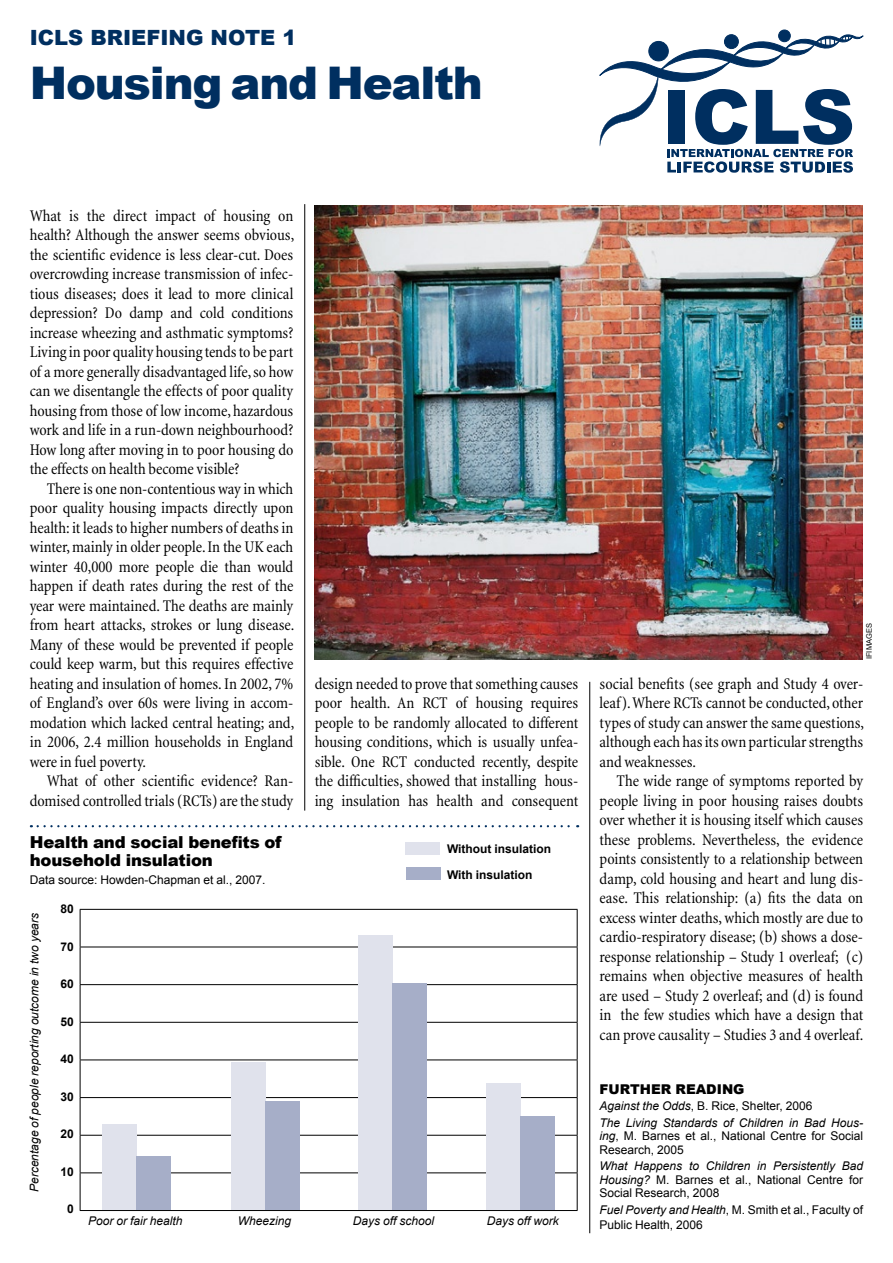
<style>
.page{position:relative;width:893px;height:1263px;background:#fff}
.page>*{position:absolute;margin:0;border:0;box-sizing:border-box;transform-origin:0 0}
.t1{font:900 45px "Arial";color:#002f60}
.t2{font:900 21px "Arial";color:#002f60}
.t3{font:condensed 16.5px/19.5px "Minion";letter-spacing:-.005em;color:#000;text-align:justify}
.t4{font:900 16.5px/18px "Arial";letter-spacing:-.01em;color:#000}
.t5{font:900 13.5px "Arial";color:#000}
.t6{font:12px/13.5px "Arial";color:#000}
.t7{font:italic 12px/16.5px "Arial";color:#000}
.t8{font:700 12px/26.1px "Arial";color:#000}
.t9{font:7.5px "Arial";color:#000}
.s1{font-style:normal}
.s2{font-style:italic}
</style>
<div class="page">
<div style="left:778px;top:30px;width:13px;height:12px;border:1px solid #002f60;border-radius:50%"></div>
<svg style="left:600px;top:31px;width:263px;height:142px"></svg>
<img style="left:315px;top:206px;width:548px;height:453px">
<hr style="left:304px;top:204px;width:1px;height:606px;background:#000">
<hr style="left:589px;top:682px;width:1px;height:551px;background:#000">
<svg style="left:38px;top:825px;width:540px;height:2px"></svg>
<hr style="left:80px;top:909px;width:498px;height:1px;background:#000">
<hr style="left:80px;top:910px;width:1px;height:37px;background:#000">
<hr style="left:577px;top:910px;width:1px;height:37px;background:#000">
<hr style="left:80px;top:947px;width:498px;height:1px;background:#000">
<hr style="left:80px;top:947px;width:1px;height:37px;background:#000">
<hr style="left:577px;top:947px;width:1px;height:37px;background:#000">
<hr style="left:80px;top:984px;width:498px;height:1px;background:#000">
<hr style="left:80px;top:985px;width:1px;height:37px;background:#000">
<hr style="left:577px;top:985px;width:1px;height:37px;background:#000">
<hr style="left:80px;top:1022px;width:498px;height:1px;background:#000">
<hr style="left:80px;top:1023px;width:1px;height:36px;background:#000">
<hr style="left:577px;top:1023px;width:1px;height:36px;background:#000">
<hr style="left:80px;top:1059px;width:498px;height:1px;background:#000">
<hr style="left:80px;top:1060px;width:1px;height:37px;background:#000">
<hr style="left:577px;top:1060px;width:1px;height:37px;background:#000">
<hr style="left:80px;top:1097px;width:498px;height:1px;background:#000">
<hr style="left:80px;top:1098px;width:1px;height:37px;background:#000">
<hr style="left:577px;top:1098px;width:1px;height:37px;background:#000">
<hr style="left:80px;top:1135px;width:498px;height:1px;background:#000">
<hr style="left:80px;top:1135px;width:1px;height:37px;background:#000">
<hr style="left:577px;top:1135px;width:1px;height:37px;background:#000">
<hr style="left:80px;top:1172px;width:498px;height:1px;background:#000">
<hr style="left:80px;top:1173px;width:1px;height:37px;background:#000">
<hr style="left:577px;top:1173px;width:1px;height:37px;background:#000">
<hr style="left:80px;top:1210px;width:498px;height:1px;background:#000">
<div style="left:102px;top:1124px;width:34px;height:85px;background:#e0e2ec"></div>
<div style="left:136px;top:1156px;width:34px;height:53px;background:#a6aec8"></div>
<div style="left:231px;top:1062px;width:34px;height:147px;background:#e0e2ec"></div>
<div style="left:265px;top:1101px;width:34px;height:108px;background:#a6aec8"></div>
<div style="left:359px;top:935px;width:34px;height:274px;background:#e0e2ec"></div>
<div style="left:393px;top:983px;width:34px;height:226px;background:#a6aec8"></div>
<div style="left:486px;top:1083px;width:34px;height:126px;background:#e0e2ec"></div>
<div style="left:520px;top:1115px;width:34px;height:94px;background:#a6aec8"></div>
<div style="left:406px;top:842px;width:34px;height:13px;background:#e0e2ec"></div>
<div style="left:406px;top:867px;width:34px;height:13px;background:#a6aec8"></div>
<p class="t2" style="left:30px;top:26px;width:91px">ICLS BRIE</p>
<p class="t2" style="left:146px;top:26px;width:29px">FING</p>
<p class="t2" style="left:211px;top:26px;width:87px">NOTE 1</p>
<h1 class="t1" style="left:30px;top:58px;width:455px">Housing and Health</h1>
<p class="t3" style="left:30px;top:206px;width:266px">What is the direct impact of housing on health? Although the answer seems obvious, the scientific evidence is less clear-cut. Does overcrowding increase transmission of infec&shy;tious diseases; does it lead to more clinical depression? Do damp and cold conditions increase wheezing and asthmatic symptoms?<br>Living in poor quality housing tends to be part of a more generally disadvantaged life, so how can we disentangle the effects of poor quality housing from those of low income, hazardous work and life in a run-down neighbourhood?<br>How long after moving in to poor housing do the effects on health become visible?</p>
<p class="t3" style="left:30px;top:479px;width:266px;text-indent:17px">There is one non-contentious way in which poor quality housing impacts directly upon health: it leads to higher numbers of deaths in winter, mainly in older people. In the UK each winter 40,000 more people die than would happen if death rates during the rest of the year were maintained. The deaths are mainly from heart attacks, strokes or lung disease.<br>Many of these would be prevented if people could keep warm, but this requires effective heating and insulation of homes. In 2002, 7% of England’s over 60s were living in accom&shy;modation which lacked central heating; and, in 2006, 2.4 million households in England were in fuel poverty.</p>
<p class="t3" style="left:30px;top:772px;width:265px;text-align:right">What of other scientific evidence? Ran&shy;domised controlled trials (RCTs) are the study</p>
<p class="t9" style="left:864px;top:659px;width:37px;rotate:-90deg">IFIMAGES</p>
<p class="t3" style="left:315px;top:674px;width:265px">design needed to prove that something causes poor health. An RCT of housing requires people to be randomly allocated to different housing conditions, which is usually unfea&shy;sible. One RCT conducted recently, despite the difficulties, showed that installing hous&shy;ing insulation has health and consequent</p>
<p class="t3" style="left:600px;top:674px;width:266px">social benefits (see graph and Study 4 over&shy;leaf). Where RCTs cannot be conducted, other types of study can answer the same questions, although each has its own particular strengths and weaknesses.</p>
<p class="t3" style="left:600px;top:772px;width:265px;text-indent:17px">The wide range of symptoms reported by people living in poor housing raises doubts over whether it is housing itself which causes these problems. Nevertheless, the evidence points consistently to a relationship between damp, cold housing and heart and lung dis&shy;ease. This relationship: (a) fits the data on excess winter deaths, which mostly are due to cardio-respiratory disease; (b) shows a dose&shy;response relationship – Study 1 overleaf; (c) remains when objective measures of health are used – Study 2 overleaf; and (d) is found in the few studies which have a design that can prove causality – Studies 3 and 4 overleaf.</p>
<p class="t5" style="left:600px;top:1081px;width:146px">Further reading</p>
<p class="t7" style="left:600px;top:1098px;width:265px">Against the Odds<span class="s1">, B. Rice, Shelter, 2006<br></span>The Living Standards of Children in Bad Hous-</p>
<p class="t6" style="left:600px;top:1129px;width:265px"><span class="s2">ing</span>, M. Barnes et al., National Centre for Social<br>Research, 2005</p>
<p class="t6" style="left:600px;top:1159px;width:265px;text-align:justify"><span class="s2">What Happens to Children in Persistently Bad Housing?</span> M. Barnes et al., National Centre for Social Research, 2008</p>
<p class="t6" style="left:600px;top:1202px;width:265px;line-height:15px"><span class="s2">Fuel Poverty and Health</span>, M. Smith et al., Faculty of<br>Public Health, 2006</p>
<p class="t4" style="left:30px;top:834px;width:253px">Health and social benefits of household insulation</p>
<p class="t6" style="left:30px;top:873px;width:237px">Data source: Howden-Chapman et al., 2007.</p>
<p class="t7" style="left:26px;top:1192px;width:281px;rotate:-90deg">Percentage of people reporting outcome in two years</p>
<p class="t7" style="left:88px;top:1213px;width:96px">Poor or fair health</p>
<p class="t7" style="left:238px;top:1213px;width:55px">Wheezing</p>
<p class="t7" style="left:353px;top:1213px;width:83px">Days off school</p>
<p class="t7" style="left:487px;top:1213px;width:74px">Days off work</p>
<p class="t8" style="left:447px;top:836px;width:106px">Without insulation<br>With insulation</p>
<p class="t8" style="left:61px;top:896px;width:15px">80</p>
<p class="t8" style="left:61px;top:934px;width:15px">70</p>
<p class="t8" style="left:61px;top:971px;width:15px">60</p>
<p class="t8" style="left:61px;top:1009px;width:15px">50</p>
<p class="t8" style="left:61px;top:1046px;width:15px">40</p>
<p class="t8" style="left:61px;top:1084px;width:15px">30</p>
<p class="t8" style="left:61px;top:1121px;width:15px">20</p>
<p class="t8" style="left:61px;top:1159px;width:15px">10</p>
<p class="t8" style="left:67px;top:1196px;width:8px">0</p>
</div>
